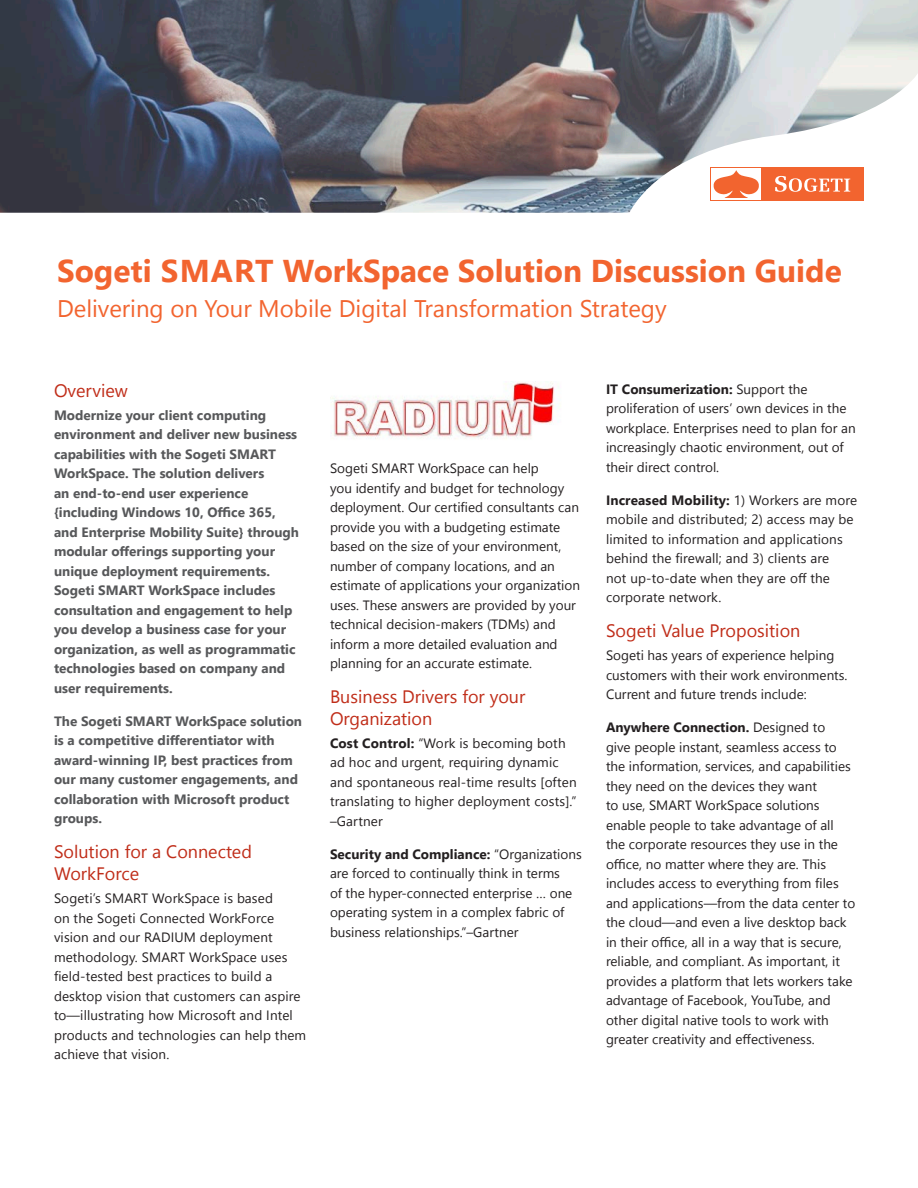
<style>
.page{position:relative;width:918px;height:1188px;background:#fff}
.page>*{position:absolute;margin:0;border:0;box-sizing:border-box;transform-origin:0 0}
.t1{font:700 31.5px "Segoe UI";color:#f2642f}
.t2{font:24px "Segoe UI";color:#f2642f}
.Subhead{font:18px/21.6px "Segoe UI";color:#c02d19}
.Body{font:13.5px/19.5px "Segoe UI";color:#231f20}
.Body-2{font:700 13.5px/19.5px "Segoe UI";color:#57585a}
.s1{font-weight:700}
</style>
<div class="page">
<img style="left:0;top:0;width:918px;height:213px">
<svg style="left:709px;top:167px;width:156px;height:35px"></svg>
<div style="left:710px;top:168px;width:154px;height:33px;background:#f2642f"></div>
<div style="left:711px;top:169px;width:50px;height:31px;background:#fff"></div>
<svg style="left:713px;top:170px;width:46px;height:28px"></svg>
<svg style="left:775px;top:176px;width:75px;height:16px"></svg>
<img style="left:330px;top:382px;width:229px;height:57px">
<p class="t1" style="left:57px;top:247px;width:786px">Sogeti SMART WorkSpace Solution Discussion Guide</p>
<p class="t2" style="left:57px;top:291px;width:611px">Delivering on Your Mobile Digital Transformation Strategy</p>
<p class="Subhead" style="left:54px;top:379px;width:75px">Overview</p>
<p class="Body-2" style="left:54px;top:405px;width:247px">Modernize your client computing environment and deliver new business capabilities with the Sogeti SMART WorkSpace. The solution delivers<br>an end-to-end user experience {including Windows 10, Office 365, and Enterprise Mobility Suite} through modular offerings supporting your unique deployment requirements.<br>Sogeti SMART WorkSpace includes consultation and engagement to help you develop a business case for your organization, as well as programmatic technologies based on company and user requirements.</p>
<p class="Body-2" style="left:54px;top:711px;width:250px">The Sogeti SMART WorkSpace solution is a competitive differentiator with award-winning IP, best practices from our many customer engagements, and collaboration with Microsoft product groups.</p>
<p class="Subhead" style="left:54px;top:841px;width:200px">Solution for a Connected<br>WorkForce</p>
<p class="Body" style="left:54px;top:888px;width:254px">Sogeti’s SMART WorkSpace is based<br>on the Sogeti Connected WorkForce vision and our RADIUM deployment methodology. SMART WorkSpace uses field-tested best practices to build a desktop vision that customers can aspire to—illustrating how Microsoft and Intel products and technologies can help them achieve that vision.</p>
<p class="Body" style="left:330px;top:458px;width:252px">Sogeti SMART WorkSpace can help<br>you identify and budget for technology deployment. Our certified consultants can provide you with a budgeting estimate based on the size of your environment, number of company locations, and an estimate of applications your organization uses. These answers are provided by your technical decision-makers (TDMs) and inform a more detailed evaluation and planning for an accurate estimate.</p>
<p class="Subhead" style="left:330px;top:685px;width:197px">Business Drivers for your<br>Organization</p>
<p class="Body" style="left:330px;top:733px;width:248px"><span class="s1">Cost Control:</span> “Work is becoming both ad hoc and urgent, requiring dynamic and spontaneous real-time results [often translating to higher deployment costs].” –Gartner</p>
<p class="Body" style="left:330px;top:844px;width:253px"><span class="s1">Security and Compliance:</span> “Organizations are forced to continually think in terms<br>of the hyper-connected enterprise … one operating system in a complex fabric of business relationships.”–Gartner</p>
<p class="Body" style="left:606px;top:379px;width:251px"><span class="s1">IT Consumerization:</span> Support the proliferation of users’ own devices in the workplace. Enterprises need to plan for an increasingly chaotic environment, out of their direct control.</p>
<p class="Body" style="left:606px;top:490px;width:253px"><span class="s1">Increased Mobility:</span> 1) Workers are more mobile and distributed; 2) access may be limited to information and applications behind the firewall; and 3) clients are<br>not up-to-date when they are off the corporate network.</p>
<p class="Subhead" style="left:606px;top:619px;width:196px">Sogeti Value Proposition</p>
<p class="Body" style="left:606px;top:645px;width:243px">Sogeti has years of experience helping customers with their work environments.<br>Current and future trends include:</p>
<p class="Body" style="left:606px;top:717px;width:251px"><span class="s1">Anywhere Connection.</span> Designed to<br>give people instant, seamless access to the information, services, and capabilities they need on the devices they want<br>to use, SMART WorkSpace solutions enable people to take advantage of all the corporate resources they use in the office, no matter where they are. This includes access to everything from files and applications—from the data center to the cloud—and even a live desktop back in their office, all in a way that is secure, reliable, and compliant. As important, it provides a platform that lets workers take advantage of Facebook, YouTube, and other digital native tools to work with greater creativity and effectiveness.</p>
</div>
